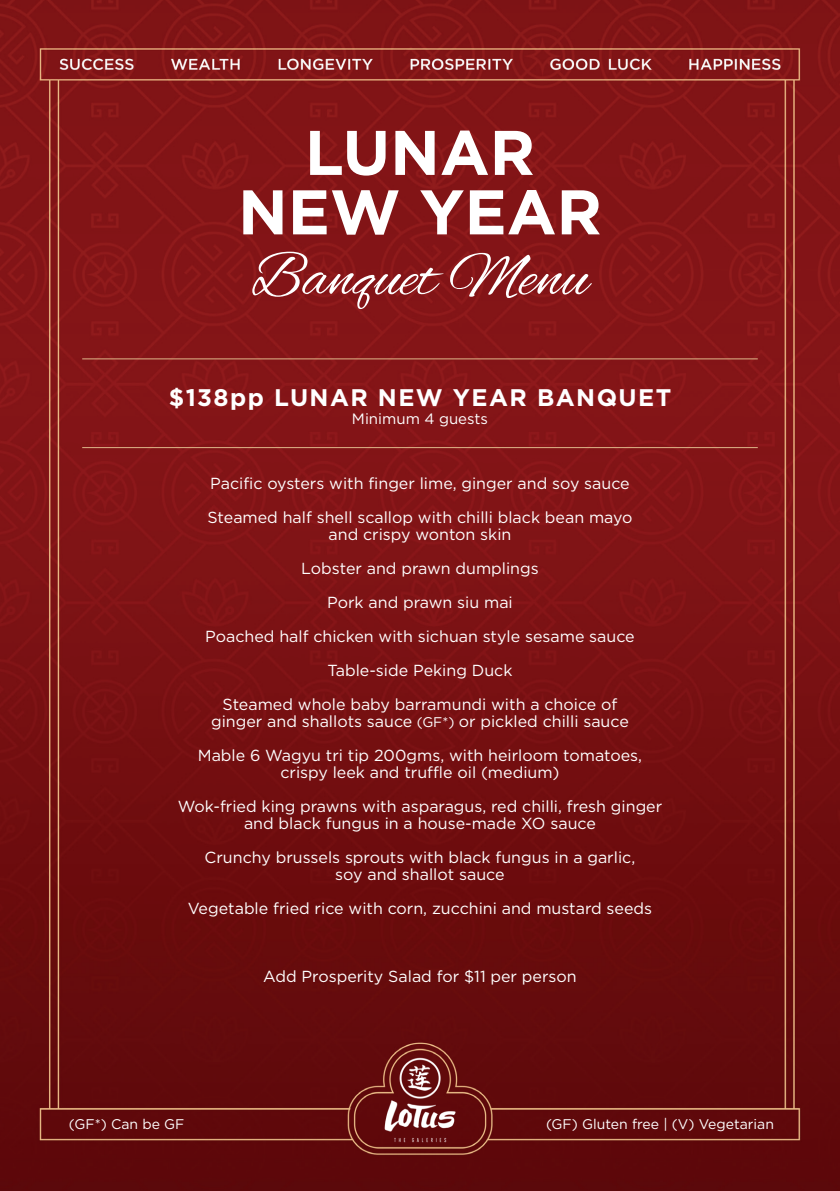
<style>
.page{position:relative;width:840px;height:1191px;background:#fff}
.page>*{position:absolute;margin:0;border:0;box-sizing:border-box;transform-origin:0 0}
.t1{font:700 62.8px/59.4px "Gotham HTF";color:#fff;text-align:center}
.t2{font:62.8px "Alex Brush";color:#fff}
.t3{font:700 24px "Gotham HTF";letter-spacing:.06em;color:#fff}
.t4{font:16px/34px "Gotham HTF";color:#fff;text-align:center}
.t5{font:15px "Gotham HTF";color:#fff}
.t6{font:14px "Gotham HTF";color:#fff}
.s1{font-size:14px}
</style>
<div class="page">
<img style="left:0;top:0;width:839px;height:1191px">
<img style="left:369px;top:1051px;width:101px;height:100px">
<hr style="left:82px;top:447px;width:675px;height:1px;background:#dfb88a">
<hr style="left:82px;top:358px;width:675px;height:1px;background:#dfb88a">
<h1 class="t1" style="left:238px;top:121px;width:365px">LUNAR<br>NEW YEAR</h1>
<h1 class="t2" style="left:251px;top:242px;width:339px">Banquet Menu</h1>
<h2 class="t3" style="left:169px;top:384px;width:503px">$138pp LUNAR NEW YEAR BANQUET</h2>
<p class="t5" style="left:352px;top:411px;width:137px">Minimum 4 guests</p>
<p class="t4" style="left:207px;top:466px;width:426px;text-align:left">Pacific oysters with finger lime, ginger and soy sauce<br>Steamed half shell scallop with chilli black bean mayo</p>
<p class="t4" style="left:205px;top:517px;width:431px">and crispy wonton skin<br>Lobster and prawn dumplings<br>Pork and prawn siu mai<br>Poached half chicken with sichuan style sesame sauce<br>Table-side Peking Duck<br>Steamed whole baby barramundi with a choice of</p>
<p class="t4" style="left:198px;top:704px;width:445px">ginger and shallots sauce <span class="s1">(GF*)</span> or pickled chilli sauce<br>Mable 6 Wagyu tri tip 200gms, with heirloom tomatoes,</p>
<p class="t4" style="left:177px;top:755px;width:486px">crispy leek and truffle oil (medium)<br>Wok-fried king prawns with asparagus, red chilli, fresh ginger</p>
<p class="t4" style="left:204px;top:806px;width:432px">and black fungus in a house-made XO sauce<br>Crunchy brussels sprouts with black fungus in a garlic,</p>
<p class="t4" style="left:188px;top:857px;width:465px">soy and shallot sauce<br>Vegetable fried rice with corn, zucchini and mustard seeds</p>
<p class="t4" style="left:263px;top:959px;width:315px">Add Prosperity Salad for $11 per person</p>
<p class="t6" style="left:69px;top:1116px;width:117px">(GF*) Can be GF</p>
<p class="t6" style="left:545px;top:1116px;width:229px">(GF) Gluten free | (V) Vegetarian</p>
</div>
